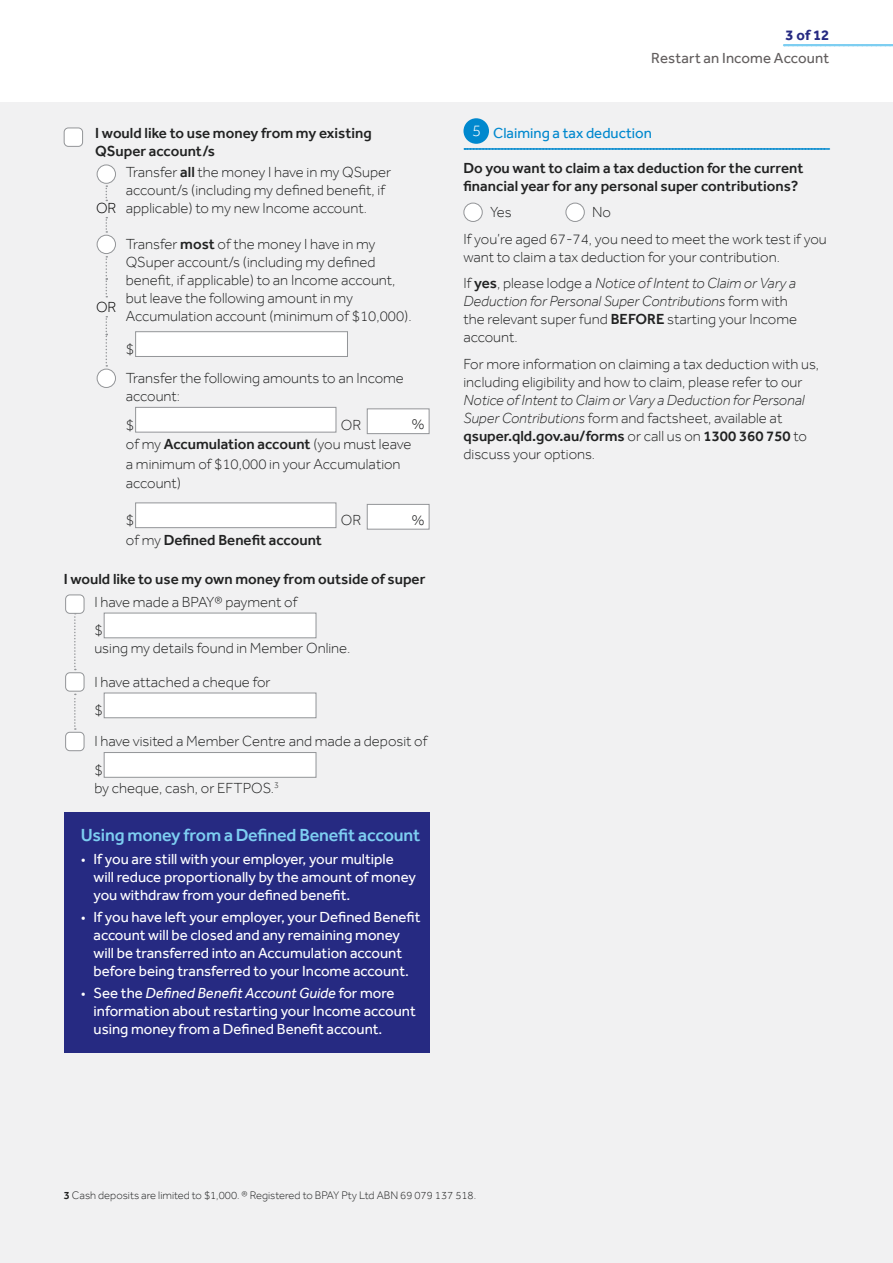
<style>
.page{position:relative;width:893px;height:1263px;background:#fff}
.page>*{position:absolute;margin:0;border:0;box-sizing:border-box;transform-origin:0 0}
.t1{font:500 18px "Effra";letter-spacing:-.01em;color:#7dcef1}
.t2{font:300 16.5px "Effra";color:#fff}
.t3{font:300 15px/18px "Effra";color:#212222}
.t4{font:15px/18px "Effra";color:#fff}
.t5{font:500 15px/18px "Effra";color:#212222}
.t6{font:italic 300 15px/18px "Effra";color:#212222}
.t7{font:15px "Effra";letter-spacing:.01em;color:#625e5e}
.t8{font:15px "Effra";color:#0088ce}
.t9{font:700 15px "Effra";color:#262a82}
.t10{font:300 15px "Effra";color:#000}
.t11{font:300 11.25px "Effra";color:#212222}
.s1{font-weight:500}
.s2{color:#000}
.s3{font-weight:300}
.s4{font-style:italic}
.s5{font-style:normal}
.s6{font-weight:500;font-style:normal}
</style>
<div class="page">
<svg style="left:784px;top:44px;width:109px;height:2px"></svg>
<div style="left:0;top:102px;width:893px;height:1161px;background:#f1f1f2"></div>
<svg style="left:106px;top:217px;width:1px;height:16px"></svg>
<svg style="left:106px;top:185px;width:1px;height:16px"></svg>
<svg style="left:106px;top:256px;width:1px;height:41px"></svg>
<svg style="left:106px;top:316px;width:1px;height:51px"></svg>
<div style="left:64px;top:128px;width:19px;height:18px;background:#fff;border-radius:4px"></div>
<div style="left:64px;top:128px;width:19px;height:19px;border:1px solid #939598;border-radius:4px"></div>
<div style="left:97px;top:165px;width:18px;height:18px;background:#fff;border-radius:50%"></div>
<div style="left:97px;top:165px;width:19px;height:19px;border:1px solid #939598;border-radius:50%"></div>
<div style="left:97px;top:235px;width:18px;height:19px;background:#fff;border-radius:50%"></div>
<div style="left:97px;top:235px;width:19px;height:19px;border:1px solid #939598;border-radius:50%"></div>
<div style="left:135px;top:331px;width:213px;height:26px;background:#fff;border:1px solid #939598"></div>
<div style="left:97px;top:369px;width:18px;height:18px;background:#fff;border-radius:50%"></div>
<div style="left:97px;top:369px;width:19px;height:19px;border:1px solid #939598;border-radius:50%"></div>
<div style="left:135px;top:407px;width:201px;height:25px;background:#fff;border:1px solid #939598"></div>
<div style="left:367px;top:409px;width:62px;height:25px;background:#fff"></div>
<div style="left:367px;top:408px;width:62px;height:26px;border:1px solid #939598"></div>
<div style="left:135px;top:502px;width:201px;height:26px;background:#fff;border:1px solid #939598"></div>
<div style="left:367px;top:504px;width:62px;height:25px;background:#fff"></div>
<div style="left:367px;top:504px;width:62px;height:25px;border:1px solid #939598"></div>
<svg style="left:74px;top:614px;width:2px;height:56px"></svg>
<svg style="left:74px;top:694px;width:2px;height:36px"></svg>
<div style="left:66px;top:595px;width:18px;height:18px;background:#fff;border-radius:4px"></div>
<div style="left:65px;top:594px;width:19px;height:20px;border:1px solid #939598;border-radius:4px"></div>
<div style="left:104px;top:613px;width:212px;height:25px;background:#fff;border:1px solid #939598"></div>
<div style="left:66px;top:673px;width:18px;height:18px;background:#fff;border-radius:4px"></div>
<div style="left:65px;top:672px;width:19px;height:19px;border:1px solid #939598;border-radius:4px"></div>
<div style="left:104px;top:693px;width:212px;height:25px;background:#fff;border:1px solid #939598"></div>
<div style="left:66px;top:732px;width:18px;height:19px;background:#fff;border-radius:4px"></div>
<div style="left:65px;top:732px;width:19px;height:19px;border:1px solid #939598;border-radius:4px"></div>
<div style="left:104px;top:752px;width:212px;height:26px;background:#fff;border:1px solid #939598"></div>
<div style="left:64px;top:812px;width:365px;height:241px;background:#262a82"></div>
<svg style="left:464px;top:148px;width:365px;height:2px"></svg>
<div style="left:464px;top:203px;width:18px;height:18px;background:#fff;border-radius:50%"></div>
<div style="left:463px;top:203px;width:20px;height:19px;border:1px solid #939598;border-radius:50%"></div>
<div style="left:566px;top:203px;width:18px;height:18px;background:#fff;border-radius:50%"></div>
<div style="left:566px;top:203px;width:19px;height:19px;border:1px solid #939598;border-radius:50%"></div>
<div style="left:463px;top:118px;width:26px;height:26px;background:#0088ce;border-radius:50%"></div>
<p class="t5" style="left:95px;top:123px;width:278px">I would like to use money from my existing<br>QSuper account/s</p>
<p class="t3" style="left:126px;top:163px;width:267px">Transfer <span class="s1">all</span> the money I have in my QSuper</p>
<p class="t3" style="left:126px;top:181px;width:261px">account/s (including my defined benefit, if</p>
<p class="t3" style="left:96px;top:199px;width:272px"><span class="s2">OR</span> applicable) to my new Income account.</p>
<p class="t3" style="left:126px;top:235px;width:287px">Transfer <span class="s1">most</span> of the money I have in my QSuper account/s (including my defined benefit, if applicable) to an Income account, but leave the following amount in my Accumulation account (minimum of $10,000).</p>
<p class="t3" style="left:126px;top:340px;width:10px">$</p>
<p class="t10" style="left:96px;top:298px;width:22px">OR</p>
<p class="t3" style="left:126px;top:369px;width:280px">Transfer the following amounts to an Income account:</p>
<p class="t3" style="left:126px;top:415px;width:10px">$</p>
<p class="t3" style="left:341px;top:415px;width:22px">OR</p>
<p class="t3" style="left:412px;top:415px;width:14px">%</p>
<p class="t3" style="left:126px;top:434px;width:287px;line-height:19.5px">of my <span class="s1">Accumulation account</span> (you must leave a minimum of $10,000 in your Accumulation account)</p>
<p class="t3" style="left:126px;top:511px;width:10px">$</p>
<p class="t3" style="left:341px;top:511px;width:22px">OR</p>
<p class="t3" style="left:412px;top:510px;width:14px">%</p>
<p class="t5" style="left:126px;top:530px;width:198px"><span class="s3">of my</span> Defined Benefit account</p>
<p class="t5" style="left:64px;top:570px;width:363px">I would like to use my own money from outside of super</p>
<p class="t3" style="left:94px;top:587px;width:205px;line-height:28.5px">I have made a BPAY® payment of $</p>
<p class="t3" style="left:94px;top:639px;width:258px">using my details found in Member Online.</p>
<p class="t3" style="left:94px;top:667px;width:178px;line-height:28.5px">I have attached a cheque for $</p>
<p class="t3" style="left:94px;top:727px;width:335px;line-height:28.5px">I have visited a Member Centre and made a deposit of $</p>
<p class="t3" style="left:94px;top:778px;width:186px">by cheque, cash, or EFTPOS.<sup>3</sup></p>
<p class="t1" style="left:81px;top:825px;width:341px">Using money from a Defined Benefit account</p>
<p class="t4" style="left:94px;top:849px;width:324px;text-indent:-13px"><span class="s3">•</span> If you are still with your employer, your multiple will reduce proportionally by the amount of money you withdraw from your defined benefit.</p>
<p class="t4" style="left:81px;top:908px;width:341px;text-align:center"><span class="s3">•</span> If you have left your employer, your Defined Benefit account will be closed and any remaining money<br>will be transferred into an Accumulation account before being transferred to your Income account.</p>
<p class="t4" style="left:94px;top:984px;width:324px;text-indent:-13px"><span class="s3">•</span> See the <span class="s4">Defined Benefit Account Guide</span> for more information about restarting your Income account using money from a Defined Benefit account.</p>
<p class="t9" style="left:786px;top:26px;width:45px">3 of 12</p>
<p class="t7" style="left:651px;top:49px;width:179px">Restart an Income Account</p>
<p class="t2" style="left:472px;top:120px;width:10px">5</p>
<p class="t8" style="left:493px;top:124px;width:160px">Claiming a tax deduction</p>
<p class="t5" style="left:463px;top:158px;width:341px">Do you want to claim a tax deduction for the current financial year for any personal super contributions?</p>
<p class="t3" style="left:490px;top:203px;width:23px">Yes</p>
<p class="t3" style="left:463px;top:199px;width:365px;line-height:26.2px;text-indent:129px">No<br>If you’re aged 67-74, you need to meet the work test if you</p>
<p class="t3" style="left:463px;top:243px;width:334px;line-height:26.5px">want to claim a tax deduction for your contribution.<br>If <span class="s1">yes</span>, please lodge a <span class="s4">Notice of Intent to Claim or Vary a</span></p>
<p class="t3" style="left:463px;top:292px;width:335px"><span class="s4">Deduction for Personal Super Contributions</span> form with the relevant super fund <span class="s1">BEFORE</span> starting your Income account.</p>
<p class="t3" style="left:463px;top:354px;width:357px">For more information on claiming a tax deduction with us, including eligibility and how to claim, please refer to our</p>
<p class="t6" style="left:463px;top:390px;width:345px">Notice of Intent to Claim or Vary a Deduction for Personal Super Contributions <span class="s5">form and factsheet, available at </span><span class="s6">qsuper.qld.gov.au/forms</span> <span class="s5">or call us on</span> <span class="s6">1300 360 750</span> <span class="s5">to discuss your options.</span></p>
<p class="t11" style="left:64px;top:1189px;width:414px"><span class="s1">3</span> Cash deposits are limited to $1,000. ® Registered to BPAY Pty Ltd ABN 69 079 137 518.</p>
</div>
